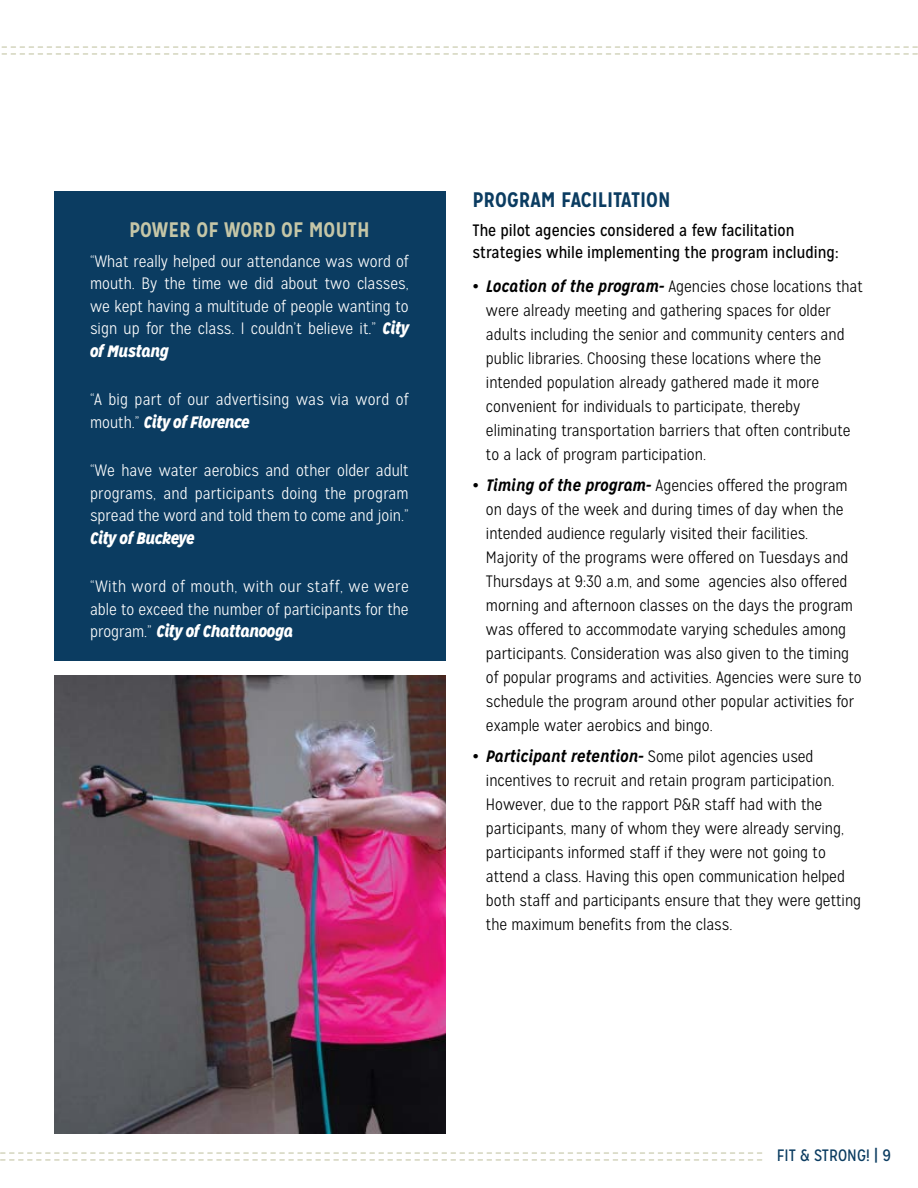
<style>
.page{position:relative;width:918px;height:1188px;background:#fff}
.page>*{position:absolute;margin:0;border:0;box-sizing:border-box;transform-origin:0 0}
.t1{font:700 21px "Mission Gothic";color:#0b3c61}
.t2{font:700 21px "Mission Gothic";color:#c5c6a7}
.t3{font:300 16.5px/24px "Mission Gothic";color:#000}
.t4{font:300 16.5px/22.5px "Mission Gothic";color:#fff;text-align:justify}
.t5{font:16.5px/22.5px "Mission Gothic";color:#000}
.t6{font:16.5px "Mission Gothic";color:#0b3c61}
.t7{font:italic 900 16.5px "Mission Gothic";color:#fff}
.s1{font-weight:900;font-style:italic}
.s2{font-weight:700;font-style:italic}
</style>
<div class="page">
<svg style="left:1px;top:1152px;width:761px;height:9px"></svg>
<svg style="left:2px;top:46px;width:916px;height:9px"></svg>
<div style="left:54px;top:191px;width:392px;height:470px;background:#0b3c61"></div>
<img style="left:54px;top:675px;width:392px;height:459px">
<p class="t2" style="left:129px;top:216px;width:242px">POWER OF WORD OF MOUTH</p>
<p class="t4" style="left:90px;top:250px;width:320px">“What really helped our attendance was word of mouth. By the time we did about two classes, we kept having a multitude of people wanting to sign up for the class. I couldn’t believe it.” <span class="s1">City of Mustang</span></p>
<p class="t4" style="left:90px;top:388px;width:320px">“A big part of our advertising was via word of mouth.” <span class="s1">City of Florence</span></p>
<p class="t4" style="left:90px;top:460px;width:320px">“We have water aerobics and other older adult programs, and participants doing the program spread the word and told them to come and join.”</p>
<p class="t7" style="left:90px;top:527px;width:106px">City of Buckeye</p>
<p class="t4" style="left:90px;top:576px;width:320px">“With word of mouth, with our staff, we were able to exceed the number of participants for the program.” <span class="s1">City of Chattanooga</span></p>
<p class="t1" style="left:472px;top:186px;width:200px">PROGRAM FACILITATION</p>
<p class="t5" style="left:472px;top:219px;width:368px">The pilot agencies considered a few facilitation strategies while implementing the program including:</p>
<p class="t3" style="left:486px;top:275px;width:378px;text-indent:-13px"><span class="s2">• Location of the program-</span> Agencies chose locations that were already meeting and gathering spaces for older adults including the senior and community centers and public libraries. Choosing these locations where the intended population already gathered made it more convenient for individuals to participate, thereby eliminating transportation barriers that often contribute to a lack of program participation.</p>
<p class="t3" style="left:486px;top:474px;width:377px;text-indent:-13px"><span class="s2">• Timing of the program-</span> Agencies offered the program on days of the week and during times of day when the intended audience regularly visited their facilities.<br>Majority of the programs were offered on Tuesdays and Thursdays at 9:30 a.m, and some agencies also offered morning and afternoon classes on the days the program was offered to accommodate varying schedules among participants. Consideration was also given to the timing of popular programs and activities. Agencies were sure to schedule the program around other popular activities for example water aerobics and bingo.</p>
<p class="t3" style="left:486px;top:745px;width:377px;text-indent:-13px"><span class="s2">• Participant retention-</span> Some pilot agencies used incentives to recruit and retain program participation.<br>However, due to the rapport P&amp;R staff had with the participants, many of whom they were already serving, participants informed staff if they were not going to attend a class. Having this open communication helped both staff and participants ensure that they were getting the maximum benefits from the class.</p>
<p class="t6" style="left:777px;top:1145px;width:116px">FIT &amp; STRONG! | 9</p>
</div>
